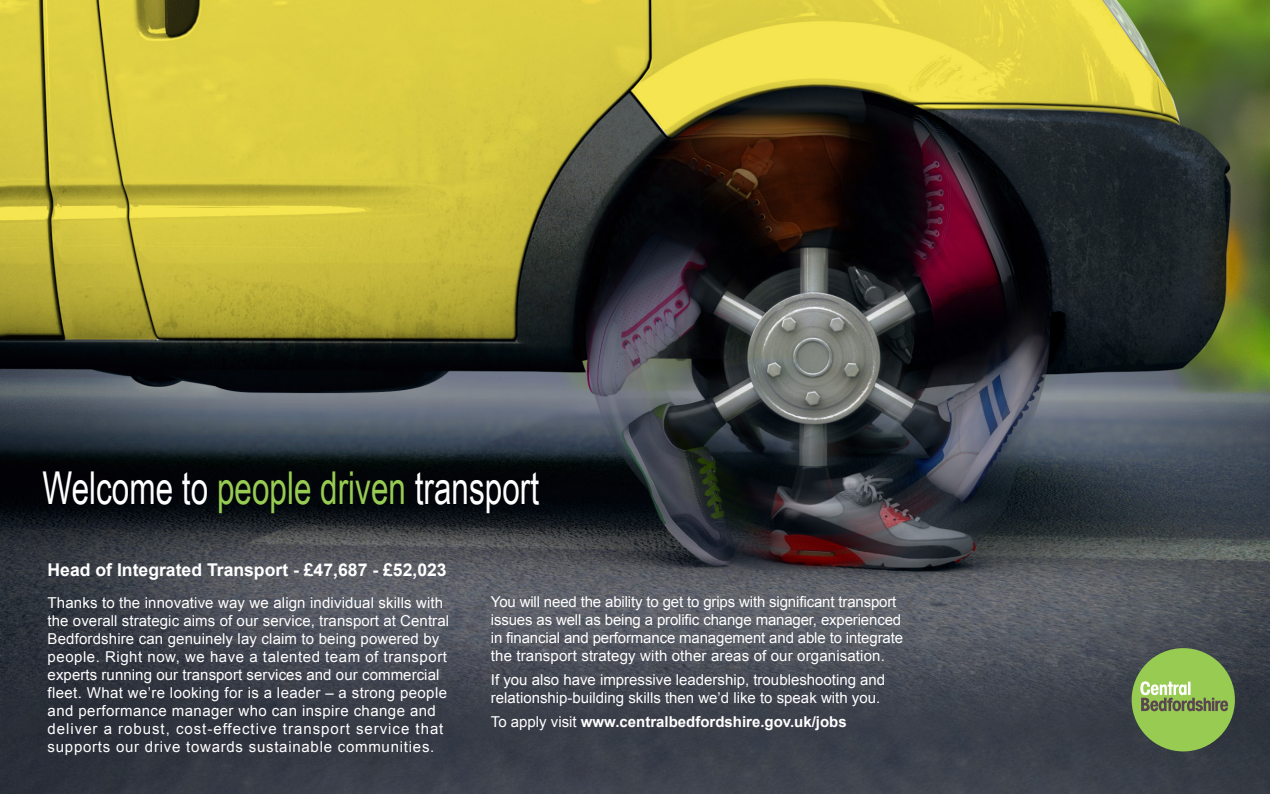
<style>
.page{position:relative;width:1270px;height:794px;background:#fff}
.page>*{position:absolute;margin:0;border:0;box-sizing:border-box;transform-origin:0 0}
.t1{font:45.2px "Arial Narrow";color:#fff;scale:.85 1}
.t2{font:700 17.6px "Arial";color:#fff}
.t3{font:15px/18px "Arial";letter-spacing:.01em;color:#fff}
.t4{font:15px/18px "Arial";letter-spacing:-.01em;color:#fff}
.t5{font:700 15px "Arial";color:#fff}
.s1{color:#97cb52}
.s2{font-weight:400}
</style>
<div class="page">
<img style="left:0;top:0;width:1270px;height:794px">
<div style="left:1132px;top:648px;width:103px;height:103px;background:#97cb52;border-radius:50%"></div>
<svg style="left:1140px;top:681px;width:88px;height:30px"></svg>
<p class="t1" style="left:43px;top:455px;width:586px">Welcome to <span class="s1">people driven</span> transport</p>
<p class="t2" style="left:48px;top:558px;width:401px">Head of Integrated Transport - £47,687 - £52,023</p>
<p class="t3" style="left:48px;top:593px;width:403px">Thanks to the innovative way we align individual skills with the overall strategic aims of our service, transport at Central Bedfordshire can genuinely lay claim to being powered by people. Right now, we have a talented team of transport experts running our transport services and our commercial fleet. What we’re looking for is a leader – a strong people and performance manager who can inspire change and deliver a robust, cost-effective transport service that supports our drive towards sustainable communities.</p>
<p class="t4" style="left:491px;top:593px;width:414px">You will need the ability to get to grips with significant transport issues as well as being a prolific change manager, experienced in financial and performance management and able to integrate the transport strategy with other areas of our organisation.</p>
<p class="t3" style="left:491px;top:670px;width:396px">If you also have impressive leadership, troubleshooting and relationship-building skills then we’d like to speak with you.</p>
<p class="t5" style="left:491px;top:711px;width:357px"><span class="s2">To apply visit</span> www.centralbedfordshire.gov.uk/jobs</p>
</div>
